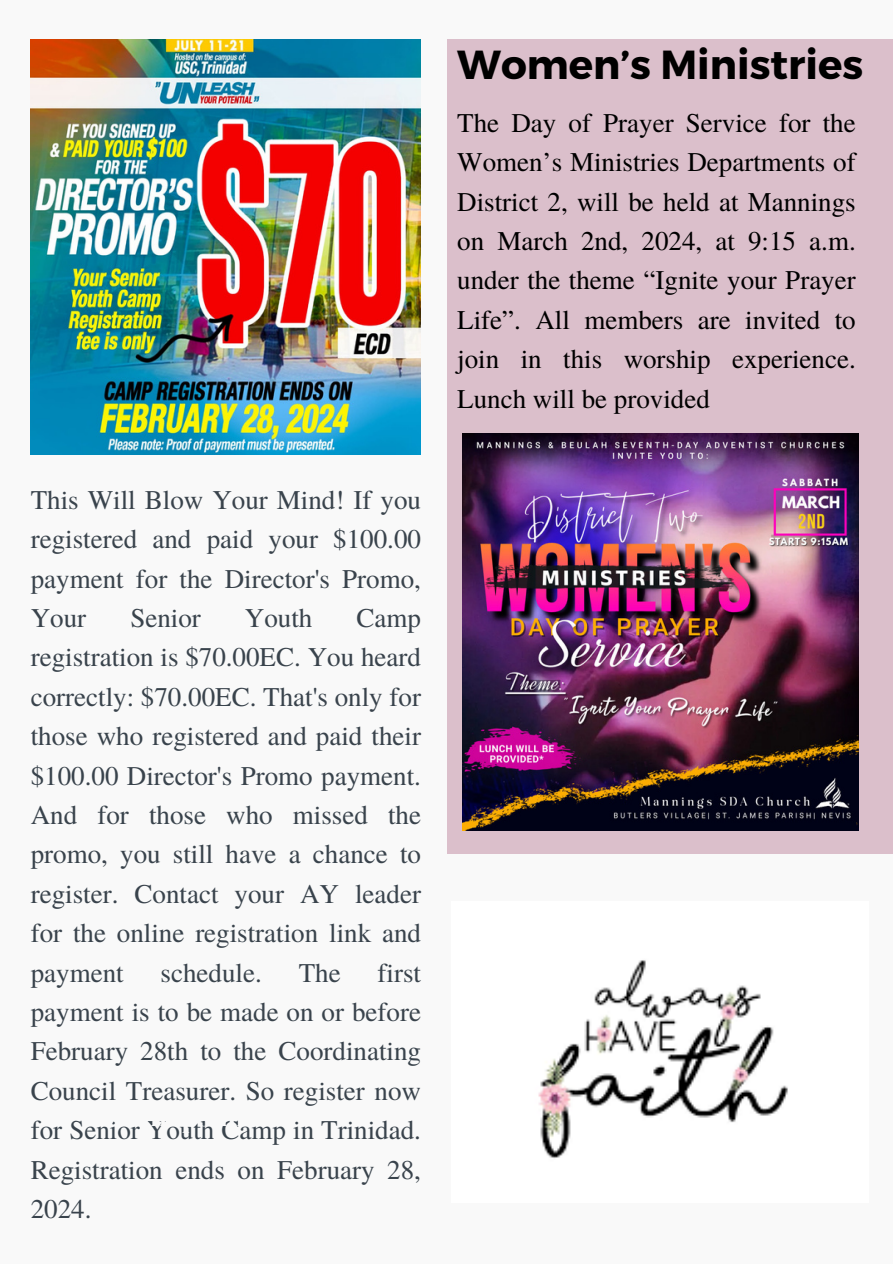
<style>
.page{position:relative;width:893px;height:1264px;background:#fff}
.page>*{position:absolute;margin:0;border:0;box-sizing:border-box;transform-origin:0 0}
.t1{font:700 40.5px "Montserrat";color:#000}
.t2{font:27px/39.3px "Te X Gyre Termes";color:#39434c;text-align:justify}
.t3{font:27px/39.3px "Te X Gyre Termes";color:#000;text-align:justify}
</style>
<div class="page">
<div style="left:0;top:0;width:892px;height:1263px;background:#f9f9f9"></div>
<img style="left:31px;top:39px;width:389px;height:415px">
<div style="left:446px;top:39px;width:446px;height:814px;background:#dbbfcb"></div>
<img style="left:462px;top:434px;width:396px;height:396px">
<img style="left:538px;top:960px;width:250px;height:198px">
<h2 class="t2" style="left:31px;top:479px;width:392px">This Will Blow Your Mind! If you registered and paid your $100.00 payment for the Director's Promo, Your</h2>
<h2 class="t2" style="left:130px;top:597px;width:72px">Senior</h2>
<h2 class="t2" style="left:245px;top:597px;width:69px">Youth</h2>
<h2 class="t2" style="left:31px;top:597px;width:392px;text-indent:326px">Camp registration is $70.00EC. You heard correctly: $70.00EC. That's only for those who registered and paid their $100.00 Director's Promo payment.<br>And for those who missed the promo, you still have a chance to register. Contact your AY leader for the online registration link and payment</h2>
<h2 class="t2" style="left:31px;top:951px;width:392px;text-indent:347px">first payment is to be made on or before February 28th to the Coordinating Council Treasurer. So register now for Senior Youth Camp in Trinidad.<br>Registration ends on February 28, 2024.</h2>
<h2 class="t2" style="left:161px;top:951px;width:103px">schedule.</h2>
<h2 class="t2" style="left:299px;top:951px;width:43px">The</h2>
<p class="t1" style="left:457px;top:39px;width:407px">Women’s Ministries</p>
<p class="t3" style="left:457px;top:102px;width:400px">The Day of Prayer Service for the Women’s Ministries Departments of District 2, will be held at Mannings on March 2nd, 2024, at 9:15 a.m. under the theme “Ignite your Prayer Life”. All members are invited to join in this worship experience.<br>Lunch will be provided</p>
</div>
